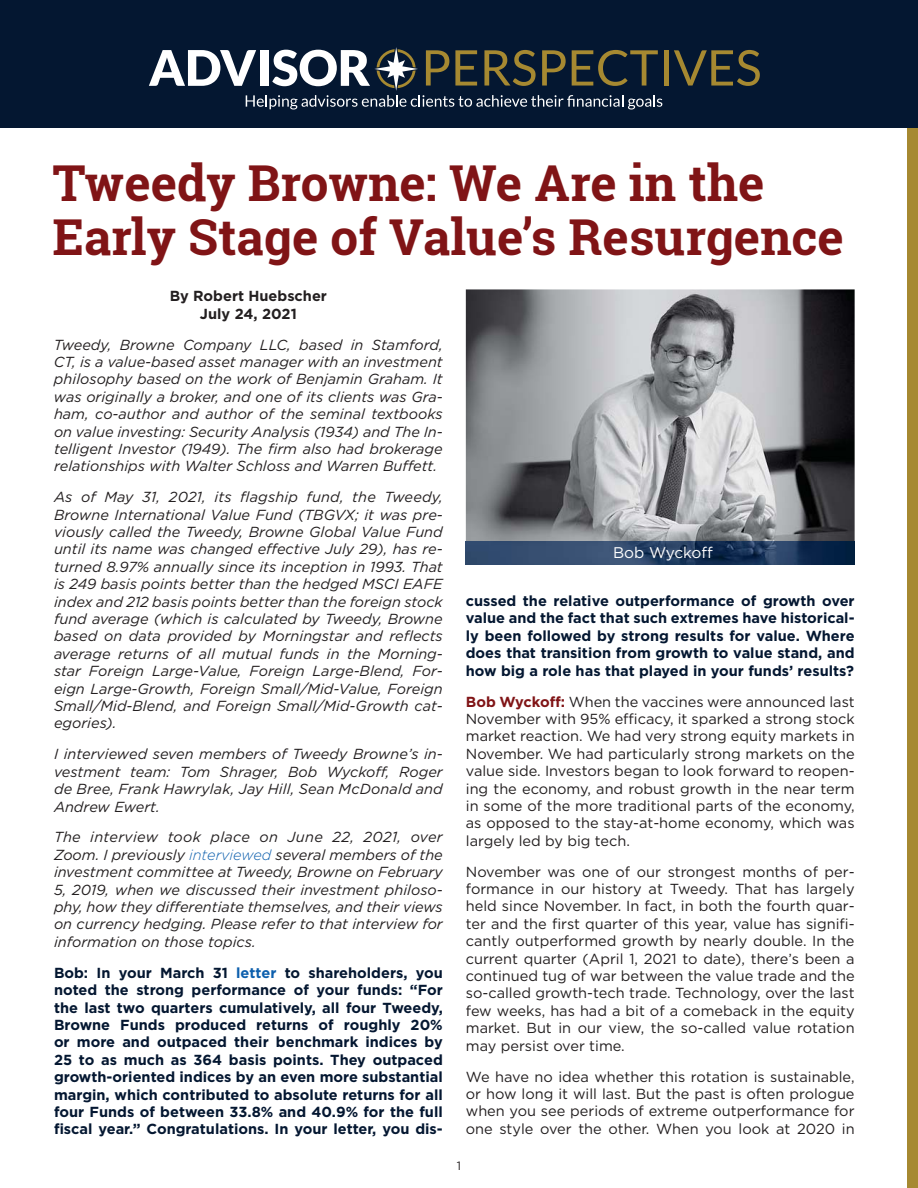
<style>
.page{position:relative;width:918px;height:1188px;background:#fff}
.page>*{position:absolute;margin:0;border:0;box-sizing:border-box;transform-origin:0 0}
.t1{font:700 49.5px/54px "Roboto Slab";color:#801416}
.t2{font:15.45px "Gotham";color:#fff}
.t3{font:italic 14.55px/17.4px "Gotham";color:#231f20;text-align:justify}
.t4{font:14.55px/17.4px "Gotham";color:#231f20;text-align:justify}
.t5{font:700 14.55px/17.4px "Gotham";color:#041731;text-align:justify}
.t6{font:700 14.55px/17.4px "Gotham";color:#231f20;text-align:center}
.t7{font:12px "Gotham";color:#231f20}
.s1{font-weight:300;color:#0d5fad}
.s2{color:#0d5fad}
.s3{font-weight:700;color:#801416}
</style>
<div class="page">
<div style="left:907px;top:111px;width:11px;height:1077px;background:#a68931"></div>
<div style="left:0;top:0;width:918px;height:127px;background:#041731"></div>
<hr style="left:664px;top:50px;width:4px;height:36px;background:#a68931">
<svg style="left:674px;top:50px;width:86px;height:36px"></svg>
<svg style="left:149px;top:47px;width:513px;height:63px"></svg>
<img style="left:466px;top:289px;width:389px;height:252px">
<hr style="left:466px;top:565px;width:389px;height:1px;background:#627796">
<img style="left:466px;top:541px;width:389px;height:24px">
<h1 class="t1" style="left:53px;top:155px;width:793px">Tweedy Browne: We Are in the<br>Early Stage of Value’s Resurgence</h1>
<p class="t6" style="left:170px;top:289px;width:159px">By Robert Huebscher<br>July 24, 2021</p>
<p class="t3" style="left:54px;top:337px;width:390px">Tweedy, Browne Company LLC, based in Stamford, CT, is a value-based asset manager with an investment philosophy based on the work of Benjamin Graham. It was originally a broker, and one of its clients was Gra&shy;ham, co-author and author of the seminal textbooks on value investing: Security Analysis (1934) and The In&shy;telligent Investor (1949). The firm also had brokerage relationships with Walter Schloss and Warren Buffett.</p>
<p class="t3" style="left:54px;top:489px;width:390px">As of May 31, 2021, its flagship fund, the Tweedy, Browne International Value Fund (TBGVX; it was pre&shy;viously called the Tweedy, Browne Global Value Fund until its name was changed effective July 29), has re&shy;turned 8.97% annually since its inception in 1993. That is 249 basis points better than the hedged MSCI EAFE index and 212 basis points better than the foreign stock fund average (which is calculated by Tweedy, Browne based on data provided by Morningstar and reflects average returns of all mutual funds in the Morning&shy;star Foreign Large-Value, Foreign Large-Blend, For&shy;eign Large-Growth, Foreign Small/Mid-Value, Foreign Small/Mid-Blend, and Foreign Small/Mid-Growth cat&shy;egories).</p>
<p class="t3" style="left:54px;top:747px;width:390px">I interviewed seven members of Tweedy Browne’s in&shy;vestment team: Tom Shrager, Bob Wyckoff, Roger de Bree, Frank Hawrylak, Jay Hill, Sean McDonald and Andrew Ewert.</p>
<p class="t3" style="left:54px;top:830px;width:390px">The interview took place on June 22, 2021, over Zoom. I previously <span class="s1">interviewed</span> several members of the investment committee at Tweedy, Browne on February 5, 2019, when we discussed their investment philoso&shy;phy, how they differentiate themselves, and their views on currency hedging. Please refer to that interview for information on those topics.</p>
<p class="t5" style="left:54px;top:965px;width:390px">Bob: In your March 31 <span class="s2">letter</span> to shareholders, you noted the strong performance of your funds: “For the last two quarters cumulatively, all four Tweedy, Browne Funds produced returns of roughly 20% or more and outpaced their benchmark indices by 25 to as much as 364 basis points. They outpaced growth-oriented indices by an even more substantial margin, which contributed to absolute returns for all four Funds of between 33.8% and 40.9% for the full fiscal year.” Congratulations. In your letter, you dis-</p>
<p class="t2" style="left:613px;top:547px;width:101px">Bob Wyckoff</p>
<p class="t5" style="left:466px;top:593px;width:390px">cussed the relative outperformance of growth over value and the fact that such extremes have historical&shy;ly been followed by strong results for value. Where does that transition from growth to value stand, and how big a role has that played in your funds’ results?</p>
<p class="t4" style="left:466px;top:694px;width:390px"><span class="s3">Bob Wyckoff:</span> When the vaccines were announced last November with 95% efficacy, it sparked a strong stock market reaction. We had very strong equity markets in November. We had particularly strong markets on the value side. Investors began to look forward to reopen&shy;ing the economy, and robust growth in the near term in some of the more traditional parts of the economy, as opposed to the stay-at-home economy, which was largely led by big tech.</p>
<p class="t4" style="left:466px;top:864px;width:390px">November was one of our strongest months of per&shy;formance in our history at Tweedy. That has largely held since November. In fact, in both the fourth quar&shy;ter and the first quarter of this year, value has signifi&shy;cantly outperformed growth by nearly double. In the current quarter (April 1, 2021 to date), there’s been a continued tug of war between the value trade and the so-called growth-tech trade. Technology, over the last few weeks, has had a bit of a comeback in the equity market. But in our view, the so-called value rotation may persist over time.</p>
<p class="t4" style="left:466px;top:1069px;width:390px">We have no idea whether this rotation is sustainable, or how long it will last. But the past is often prologue when you see periods of extreme outperformance for one style over the other. When you look at 2020 in</p>
<p class="t7" style="left:457px;top:1161px;width:6px">1</p>
</div>
